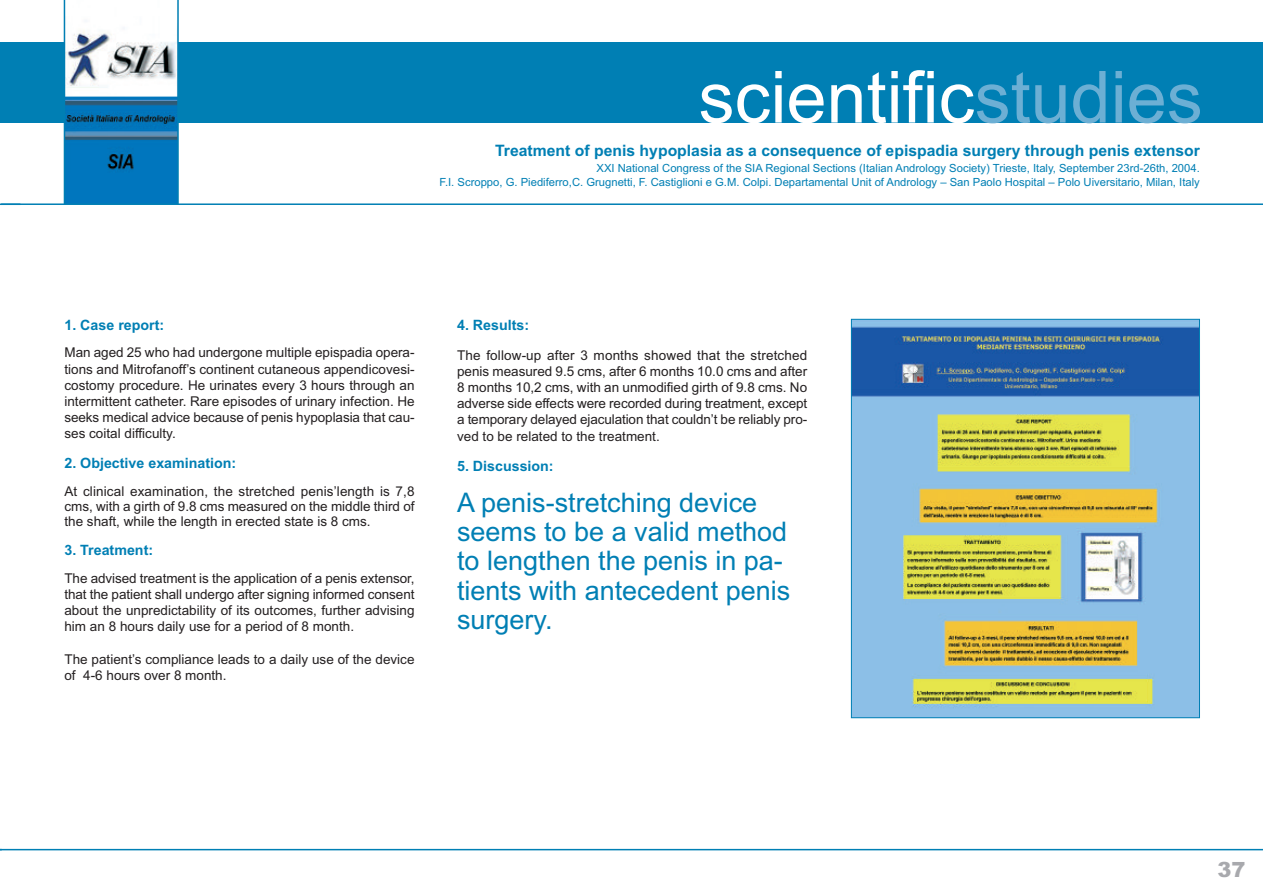
<style>
.page{position:relative;width:1263px;height:893px;background:#fff}
.page>*{position:absolute;margin:0;border:0;box-sizing:border-box;transform-origin:0 0}
.t1{font:72px "Arial";color:#fff}
.t2{font:27px/29.2px "Arial";color:#007fb4}
.t3{font:900 21px "Arial";color:#a8a9ad}
.t4{font:700 15.75px "Arial";color:#007fb4}
.t5{font:700 14.25px "Arial";color:#007fb4}
.t6{font:13.5px/16.2px "Arial";color:#231f20;text-align:justify}
.t7{font:11.25px/13.5px "Arial";color:#007fb4;text-align:right}
.s1{color:#6cafd4}
</style>
<div class="page">
<div style="left:0;top:42px;width:20px;height:81px;background:#007fb4"></div>
<hr style="left:0;top:849px;width:1263px;height:1px;background:#007fb4">
<div style="left:2px;top:42px;width:1261px;height:81px;background:#007fb4"></div>
<img style="left:65px;top:0;width:112px;height:203px">
<img style="left:853px;top:321px;width:345px;height:395px">
<div style="left:851px;top:319px;width:349px;height:399px;border:1px solid #007fb4"></div>
<hr style="left:64px;top:0;width:1px;height:204px;background:#007fb4">
<hr style="left:177px;top:0;width:2px;height:204px;background:#007fb4">
<hr style="left:1px;top:203px;width:1262px;height:2px;background:#007fb4">
<h1 class="t1" style="left:698px;top:56px;width:506px">scientific<span class="s1">studies</span></h1>
<p class="t4" style="left:495px;top:142px;width:706px">Treatment of penis hypoplasia as a consequence of epispadia surgery through penis extensor</p>
<p class="t7" style="left:439px;top:161px;width:762px">XXI National Congress of the SIA Regional Sections (Italian Andrology Society) Trieste, Italy, September 23rd-26th, 2004.<br>F.I. Scroppo, G. Piediferro,C. Grugnetti, F. Castiglioni e G.M. Colpi. Departamental Unit of Andrology – San Paolo Hospital – Polo Uiversitario, Milan, Italy</p>
<p class="t5" style="left:64px;top:317px;width:101px">1. Case report:</p>
<p class="t6" style="left:64px;top:345px;width:352px">Man aged 25 who had undergone multiple epispadia opera&shy;tions and Mitrofanoff’s continent cutaneous appendicovesi&shy;costomy procedure. He urinates every 3 hours through an intermittent catheter. Rare episodes of urinary infection. He seeks medical advice because of penis hypoplasia that cau&shy;ses coital difficulty.</p>
<p class="t5" style="left:64px;top:455px;width:173px">2. Objective examination:</p>
<p class="t6" style="left:64px;top:484px;width:352px;line-height:15px">At clinical examination, the stretched penis’length is 7,8 cms, with a girth of 9.8 cms measured on the middle third of the shaft, while the length in erected state is 8 cms.</p>
<p class="t5" style="left:64px;top:542px;width:90px">3. Treatment:</p>
<p class="t6" style="left:64px;top:570px;width:352px">The advised treatment is the application of a penis extensor, that the patient shall undergo after signing informed consent about the unpredictability of its outcomes, further advising him an 8 hours daily use for a period of 8 month.</p>
<p class="t6" style="left:64px;top:651px;width:352px">The patient’s compliance leads to a daily use of the device of 4-6 hours over 8 month.</p>
<p class="t5" style="left:457px;top:317px;width:74px">4. Results:</p>
<p class="t6" style="left:457px;top:347px;width:352px">The follow-up after 3 months showed that the stretched penis measured 9.5 cms, after 6 months 10.0 cms and after 8 months 10,2 cms, with an unmodified girth of 9.8 cms. No adverse side effects were recorded during treatment, except a temporary delayed ejaculation that couldn’t be reliably pro&shy;ved to be related to the treatment.</p>
<p class="t5" style="left:457px;top:457px;width:98px">5. Discussion:</p>
<h2 class="t2" style="left:457px;top:488px;width:335px">A penis-stretching device seems to be a valid method to lengthen the penis in pa&shy;tients with antecedent penis surgery.</h2>
<h3 class="t3" style="left:1217px;top:857px;width:30px">37</h3>
</div>
